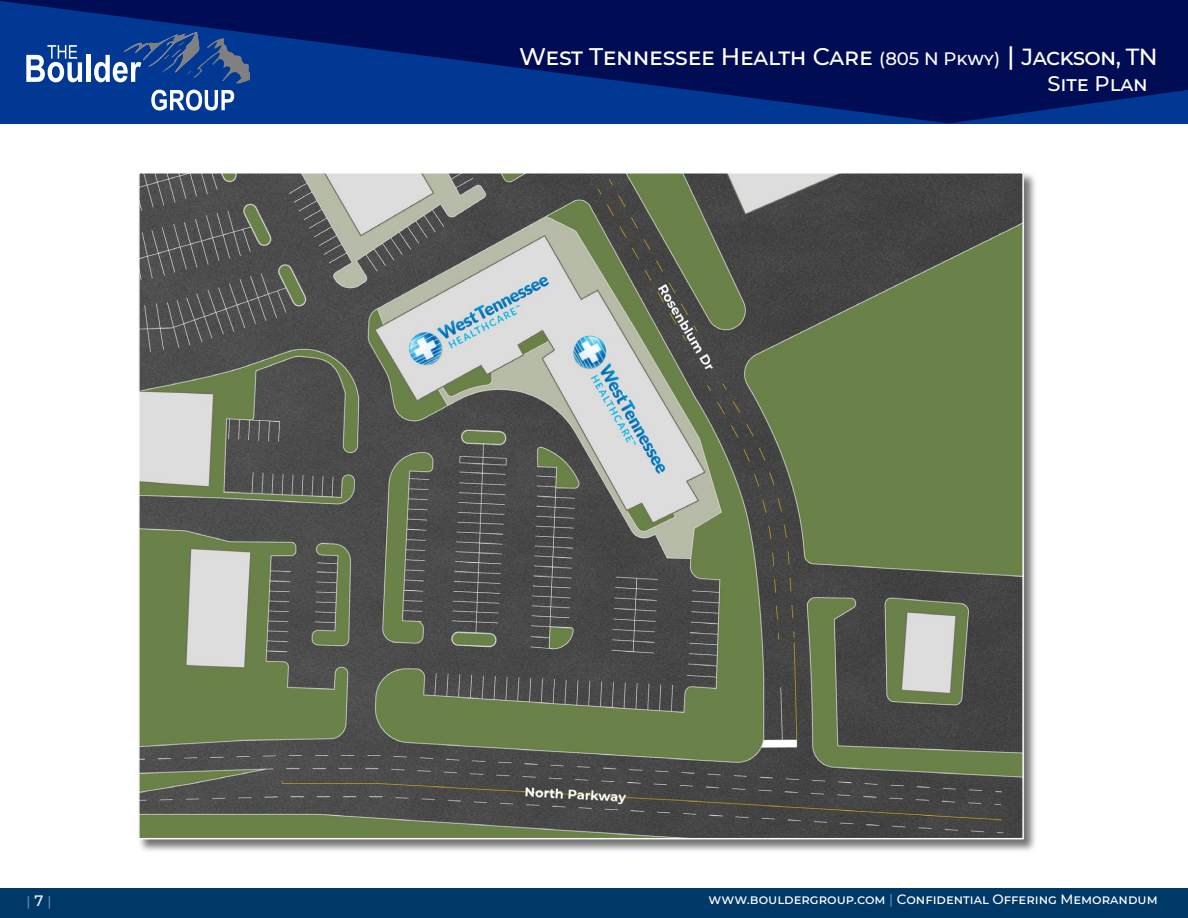
<style>
.page{position:relative;width:1188px;height:918px;background:#fff}
.page>*{position:absolute;margin:0;border:0;box-sizing:border-box;transform-origin:0 0}
.t1{font:500 24px "Montserrat";letter-spacing:-.01em;color:#fff}
.t2{font:500 21px "Montserrat";letter-spacing:.01em;color:#fff}
.t3{font:500 13.5px "Montserrat";color:#fff}
.t4{font:500 13.5px "Montserrat";color:#6688be}
.s1{font-size:18px}
.s2{font-size:25.5px}
.s3{font-size:23.25px}
.s4{font-size:15px;color:#fff}
.s5{color:#6688be}
</style>
<div class="page">
<svg style="left:0;top:0;width:1188px;height:123px;background:#001c6b"></svg>
<div style="left:1px;top:888px;width:1187px;height:30px;background:#003867"></div>
<svg style="left:26px;top:45px;width:56px;height:37px"></svg>
<div style="left:86px;top:55px;width:5px;height:27px;background:#fff"></div>
<svg style="left:94px;top:32px;width:156px;height:52px;background:#265197"></svg>
<svg style="left:151px;top:90px;width:83px;height:21px"></svg>
<div style="left:138px;top:172px;width:900px;height:681px;background:#000;opacity:.55"></div>
<img style="left:140px;top:174px;width:882px;height:663px">
<h1 class="t1" style="left:519px;top:39px;width:640px">West Tennessee Health Care <span class="s1">(805 N Pkwy)</span> <span class="s2">|</span> <span class="s3">Jackson, TN</span></h1>
<h2 class="t2" style="left:1047px;top:69px;width:102px">Site Plan</h2>
<p class="t4" style="left:26px;top:892px;width:27px">| <span class="s4">7</span> |</p>
<p class="t3" style="left:709px;top:890px;width:451px">www.bouldergroup.com <span class="s5">|</span> Confidential Offering Memorandum</p>
</div>
